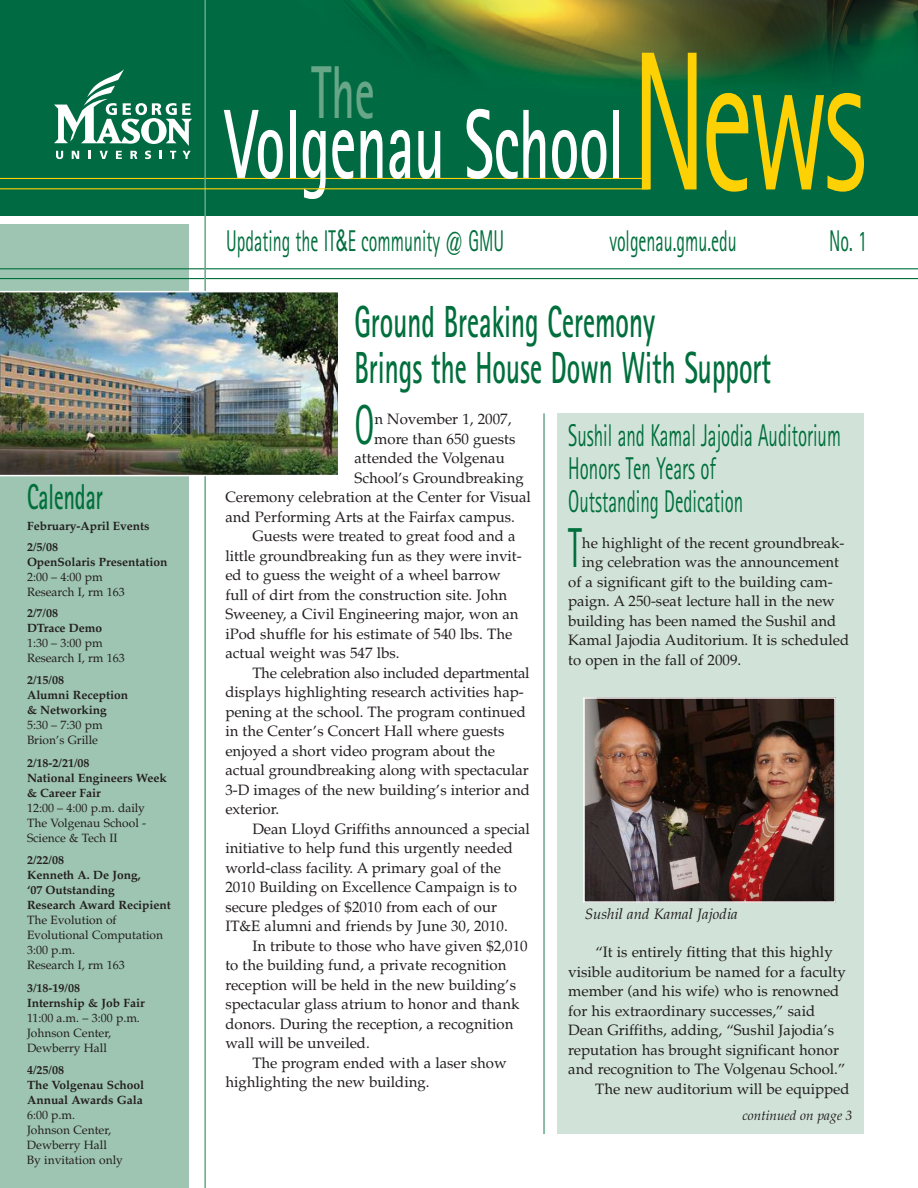
<style>
.page{position:relative;width:918px;height:1188px;background:#fff}
.page>*{position:absolute;margin:0;border:0;box-sizing:border-box;transform-origin:0 0}
.t1{font:700 98.55px "Rotis Sans Serif";color:#fff;scale:.6 1}
.t2{font:700 75px "Rotis Sans Serif";color:#67a788;scale:.6 1}
.t3{font:56.25px "Rotis Sans Serif";color:#006f3c;scale:.6 1}
.t4{font:700 45px/46.5px "Rotis Sans Serif";color:#006f3c;scale:.6 1}
.t5{font:700 36px "Rotis Sans Serif";color:#006f3c;scale:.6 1}
.t6{font:31.5px/33px "Rotis Sans Serif";color:#006f3c;scale:.6 1}
.t7{font:30px "Rotis Sans Serif";color:#006f3c;scale:.6 1}
.t8{font:15px "Palatino";color:#231f20}
.t9{font:15px "Palatino";letter-spacing:-.02em;color:#231f20}
.t10{font:italic 15px "Palatino";color:#231f20}
.t11{font:italic 13.5px "Palatino";color:#231f20}
.t12{font:12px/15px "Palatino";color:#231f20}
.t13{font:700 12px/15px "Palatino";color:#231f20}
.s1{font-weight:400;font-size:198.15px;color:#fed105}
.s2{font-family:"Arial"}
</style>
<div class="page">
<div style="left:0;top:224px;width:189px;height:964px;background:#9ec5b1"></div>
<img style="left:0;top:0;width:918px;height:215px">
<hr style="left:0;top:178px;width:648px;height:1px;background:#fed105">
<hr style="left:0;top:268px;width:918px;height:1px;background:#006f3c">
<hr style="left:0;top:278px;width:918px;height:1px;background:#006f3c">
<svg style="left:54px;top:69px;width:138px;height:90px"></svg>
<hr style="left:204px;top:0;width:2px;height:1188px;background:#67a788">
<hr style="left:0;top:188px;width:649px;height:1px;background:#fed105">
<hr style="left:543px;top:413px;width:2px;height:721px;background:#67a788">
<div style="left:558px;top:414px;width:306px;height:720px;background:#d1e3d9"></div>
<img style="left:586px;top:700px;width:247px;height:200px">
<div style="left:583px;top:697px;width:253px;height:206px;border:2px solid #fff"></div>
<img style="left:0;top:291px;width:338px;height:185px">
<h3 class="t5" style="left:27px;top:484px;width:128px">Calendar</h3>
<p class="t13" style="left:27px;top:515px;width:124px;line-height:21px">February-April Events<br>2/5/08</p>
<p class="t13" style="left:27px;top:554px;width:142px">OpenSolaris Presentation</p>
<p class="t12" style="left:27px;top:569px;width:99px">2:00 – 4:00 pm<br>Research I, rm 163</p>
<p class="t13" style="left:27px;top:605px;width:77px">2/7/08<br>DTrace Demo</p>
<p class="t12" style="left:27px;top:635px;width:99px">1:30 – 3:00 pm<br>Research I, rm 163</p>
<p class="t13" style="left:27px;top:673px;width:103px">2/15/08<br>Alumni Reception &amp; Networking</p>
<p class="t12" style="left:27px;top:718px;width:77px">5:30 – 7:30 pm<br>Brion’s Grille</p>
<p class="t13" style="left:27px;top:755px;width:141px">2/18-2/21/08<br>National Engineers Week &amp; Career Fair</p>
<p class="t12" style="left:27px;top:800px;width:121px;text-align:justify">12:00 – 4:00 p.m. daily The Volgenau School - Science &amp; Tech II</p>
<p class="t13" style="left:27px;top:853px;width:145px">2/22/08<br>Kenneth A. De Jong,<br>‘07 Outstanding<br>Research Award Recipient</p>
<p class="t12" style="left:27px;top:913px;width:138px">The Evolution of<br>Evolutional Computation<br>3:00 p.m.<br>Research I, rm 163</p>
<p class="t13" style="left:27px;top:980px;width:119px">3/18-19/08<br>Internship &amp; Job Fair</p>
<p class="t12" style="left:27px;top:1010px;width:114px">11:00 a.m. – 3:00 p.m.<br>Johnson Center,<br>Dewberry Hall</p>
<p class="t13" style="left:27px;top:1063px;width:119px">4/25/08<br>The Volgenau School<br>Annual Awards Gala</p>
<p class="t12" style="left:27px;top:1108px;width:97px">6:00 p.m.<br>Johnson Center,<br>Dewberry Hall<br>By invitation only</p>
<h1 class="t1" style="left:225px;top:110px;width:1072px">Volgenau School<span class="s1">News</span></h1>
<h2 class="t2" style="left:312px;top:66px;width:107px">The</h2>
<h3 class="t7" style="left:226px;top:231px;width:465px">Updating the IT<span class="s2">&amp;</span>E community @ GMU</h3>
<h3 class="t7" style="left:609px;top:231px;width:214px">volgenau.gmu.edu</h3>
<h3 class="t7" style="left:829px;top:231px;width:65px">No. 1</h3>
<h3 class="t4" style="left:354px;top:303px;width:696px">Ground Breaking Ceremony<br>Brings the House Down With Support</h3>
<h3 class="t6" style="left:568px;top:422px;width:456px">Sushil and Kamal Jajodia Auditorium<br>Honors Ten Years of<br>Outstanding Dedication</h3>
<h3 class="t3" style="left:568px;top:529px;width:24px">T</h3>
<p class="t8" style="left:582px;top:534px;width:264px">he highlight of the recent groundbreak-</p>
<h3 class="t3" style="left:354px;top:405px;width:35px">O</h3>
<p class="t8" style="left:374px;top:410px;width:139px">n November 1, 2007,</p>
<p class="t8" style="left:374px;top:430px;width:143px">more than 650 guests</p>
<p class="t8" style="left:354px;top:449px;width:152px">attended the Volgenau</p>
<p class="t8" style="left:354px;top:469px;width:171px">School’s Groundbreaking</p>
<p class="t8" style="left:225px;top:488px;width:307px">Ceremony celebration at the Center for Visual</p>
<p class="t8" style="left:225px;top:508px;width:291px">and Performing Arts at the Fairfax campus.</p>
<p class="t8" style="left:252px;top:527px;width:265px">Guests were treated to great food and a</p>
<p class="t8" style="left:225px;top:547px;width:298px">little groundbreaking fun as they were invit-</p>
<p class="t8" style="left:225px;top:566px;width:277px">ed to guess the weight of a wheel barrow</p>
<p class="t8" style="left:225px;top:586px;width:283px">full of dirt from the construction site. John</p>
<p class="t8" style="left:225px;top:605px;width:295px">Sweeney, a Civil Engineering major, won an</p>
<p class="t8" style="left:225px;top:625px;width:288px">iPod shuffle for his estimate of 540 lbs. The</p>
<p class="t8" style="left:225px;top:644px;width:176px">actual weight was 547 lbs.</p>
<p class="t9" style="left:252px;top:664px;width:279px">The celebration also included departmental</p>
<p class="t8" style="left:225px;top:683px;width:300px">displays highlighting research activities hap-</p>
<p class="t8" style="left:225px;top:703px;width:302px">pening at the school. The program continued</p>
<p class="t8" style="left:225px;top:722px;width:281px">in the Center’s Concert Hall where guests</p>
<p class="t8" style="left:225px;top:742px;width:271px">enjoyed a short video program about the</p>
<p class="t8" style="left:225px;top:761px;width:305px">actual groundbreaking along with spectacular</p>
<p class="t8" style="left:225px;top:781px;width:306px">3-D images of the new building’s interior and</p>
<p class="t8" style="left:225px;top:800px;width:56px">exterior.</p>
<p class="t8" style="left:252px;top:820px;width:279px">Dean Lloyd Griffiths announced a special</p>
<p class="t8" style="left:225px;top:839px;width:289px">initiative to help fund this urgently needed</p>
<p class="t8" style="left:225px;top:859px;width:277px">world-class facility. A primary goal of the</p>
<p class="t8" style="left:225px;top:878px;width:293px">2010 Building on Excellence Campaign is to</p>
<p class="t8" style="left:225px;top:898px;width:273px">secure pledges of $2010 from each of our</p>
<p class="t8" style="left:225px;top:917px;width:284px">IT&amp;E alumni and friends by June 30, 2010.</p>
<p class="t8" style="left:252px;top:937px;width:277px">In tribute to those who have given $2,010</p>
<p class="t8" style="left:225px;top:956px;width:283px">to the building fund, a private recognition</p>
<p class="t8" style="left:225px;top:976px;width:292px">reception will be held in the new building’s</p>
<p class="t8" style="left:225px;top:995px;width:296px">spectacular glass atrium to honor and thank</p>
<p class="t8" style="left:225px;top:1015px;width:290px">donors. During the reception, a recognition</p>
<p class="t8" style="left:225px;top:1034px;width:146px">wall will be unveiled.</p>
<p class="t8" style="left:252px;top:1054px;width:256px">The program ended with a laser show</p>
<p class="t8" style="left:225px;top:1073px;width:206px">highlighting the new building.</p>
<p class="t8" style="left:582px;top:553px;width:259px">ing celebration was the announcement</p>
<p class="t8" style="left:568px;top:573px;width:266px">of a significant gift to the building cam-</p>
<p class="t8" style="left:568px;top:592px;width:268px">paign. A 250-seat lecture hall in the new</p>
<p class="t8" style="left:568px;top:612px;width:270px">building has been named the Sushil and</p>
<p class="t8" style="left:568px;top:631px;width:282px">Kamal Jajodia Auditorium. It is scheduled</p>
<p class="t8" style="left:568px;top:651px;width:175px">to open in the fall of 2009.</p>
<p class="t10" style="left:585px;top:905px;width:155px">Sushil and Kamal Jajodia</p>
<p class="t8" style="left:595px;top:943px;width:239px">“It is entirely fitting that this highly</p>
<p class="t8" style="left:568px;top:963px;width:279px">visible auditorium be named for a faculty</p>
<p class="t8" style="left:568px;top:982px;width:273px">member (and his wife) who is renowned</p>
<p class="t8" style="left:568px;top:1002px;width:248px">for his extraordinary successes,” said</p>
<p class="t8" style="left:568px;top:1021px;width:268px">Dean Griffiths, adding, “Sushil Jajodia’s</p>
<p class="t8" style="left:568px;top:1041px;width:272px">reputation has brought significant honor</p>
<p class="t8" style="left:568px;top:1060px;width:279px">and recognition to The Volgenau School.”</p>
<p class="t8" style="left:595px;top:1080px;width:256px">The new auditorium will be equipped</p>
<p class="t11" style="left:742px;top:1107px;width:112px">continued on page 3</p>
</div>
